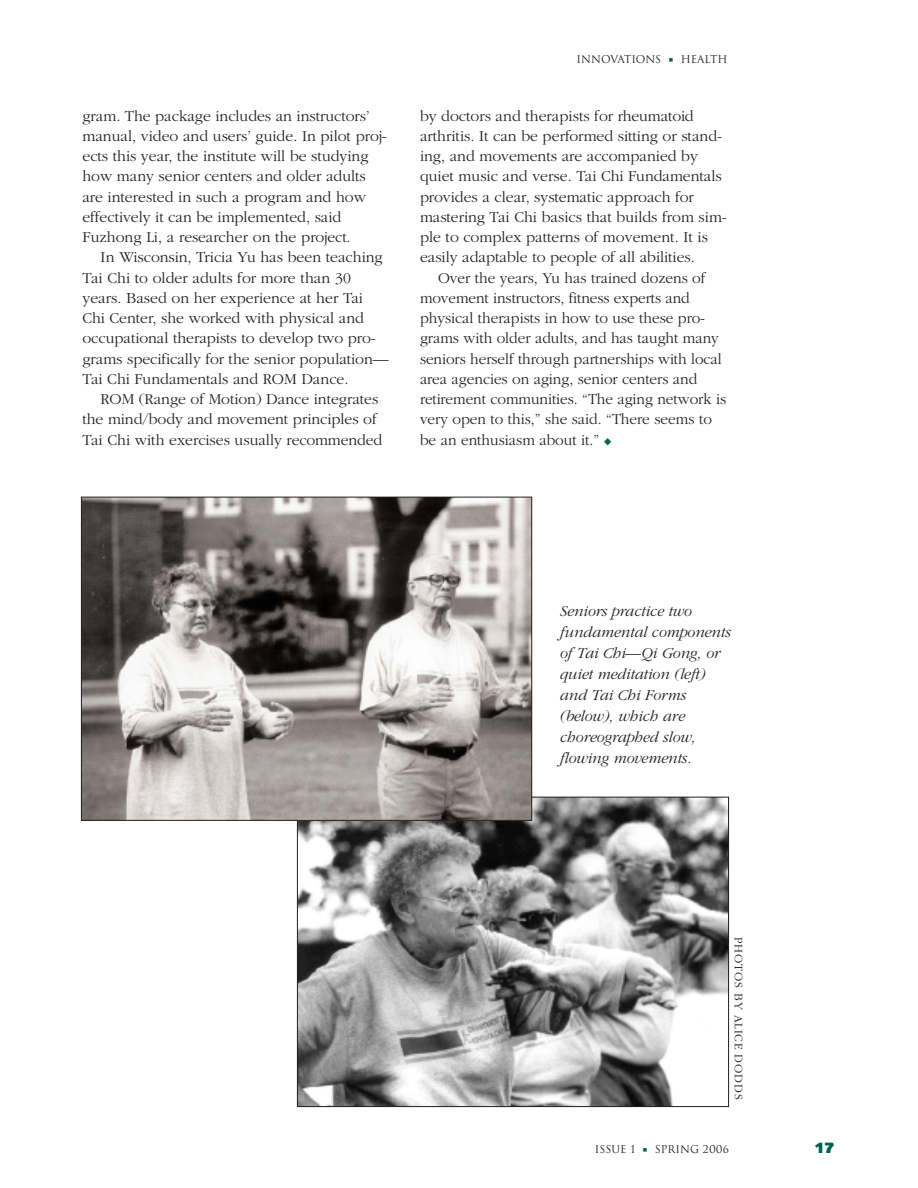
<style>
.page{position:relative;width:918px;height:1188px;background:#fff}
.page>*{position:absolute;margin:0;border:0;box-sizing:border-box;transform-origin:0 0}
.t1{font:300 15.75px/20.2px "Garamond";color:#231f20}
.t2{font:italic 300 15.75px/21px "Garamond";letter-spacing:-.01em;color:#231f20}
.t3{font:15px "Humanist 531 BT Ultra Black A";color:#006350}
.t4{font:300 12px "Garamond";letter-spacing:.07em;color:#231f20}
.t5{font:10.5px "Trajan";color:#231f20}
.s1{color:#006350}
</style>
<div class="page">
<img style="left:299px;top:799px;width:428px;height:306px">
<img style="left:83px;top:499px;width:447px;height:320px">
<div style="left:81px;top:497px;width:451px;height:324px;border:1px solid #231f20"></div>
<p class="t1" style="left:82px;top:105px;width:306px">gram. The package includes an instructors’ manual, video and users’ guide. In pilot proj&shy;ects this year, the institute will be studying how many senior centers and older adults are interested in such a program and how effectively it can be implemented, said Fuzhong Li, a researcher on the project.</p>
<p class="t1" style="left:82px;top:247px;width:308px;text-indent:18px">In Wisconsin, Tricia Yu has been teaching Tai Chi to older adults for more than 30 years. Based on her experience at her Tai Chi Center, she worked with physical and occupational therapists to develop two pro&shy;grams specifically for the senior population— Tai Chi Fundamentals and ROM Dance.</p>
<p class="t1" style="left:82px;top:389px;width:301px;text-indent:18px">ROM (Range of Motion) Dance integrates the mind/body and movement principles of<br>Tai Chi with exercises usually recommended</p>
<p class="t5" style="left:577px;top:54px;width:152px">INNOVATIONS <span class="s1">■</span> HEALTH</p>
<p class="t1" style="left:420px;top:105px;width:308px">by doctors and therapists for rheumatoid arthritis. It can be performed sitting or stand&shy;ing, and movements are accompanied by quiet music and verse. Tai Chi Fundamentals provides a clear, systematic approach for mastering Tai Chi basics that builds from sim&shy;ple to complex patterns of movement. It is easily adaptable to people of all abilities.</p>
<p class="t1" style="left:420px;top:267px;width:308px;text-indent:18px">Over the years, Yu has trained dozens of movement instructors, fitness experts and physical therapists in how to use these pro&shy;grams with older adults, and has taught many seniors herself through partnerships with local area agencies on aging, senior centers and retirement communities. “The aging network is very open to this,” she said. “There seems to be an enthusiasm about it.” <span class="s1">◆</span></p>
<p class="t2" style="left:559px;top:600px;width:172px">Seniors practice two fundamental components of Tai Chi—Qi Gong, or quiet meditation (left) and Tai Chi Forms (below), which are choreographed slow, flowing movements.</p>
<p class="t4" style="left:746px;top:937px;width:164px;rotate:90deg">PHOTOS BY ALICE DODDS</p>
<p class="t5" style="left:595px;top:1143px;width:136px">ISSUE 1 <span class="s1">■</span> SPRING 2006</p>
<p class="t3" style="left:814px;top:1142px;width:21px">17</p>
</div>
